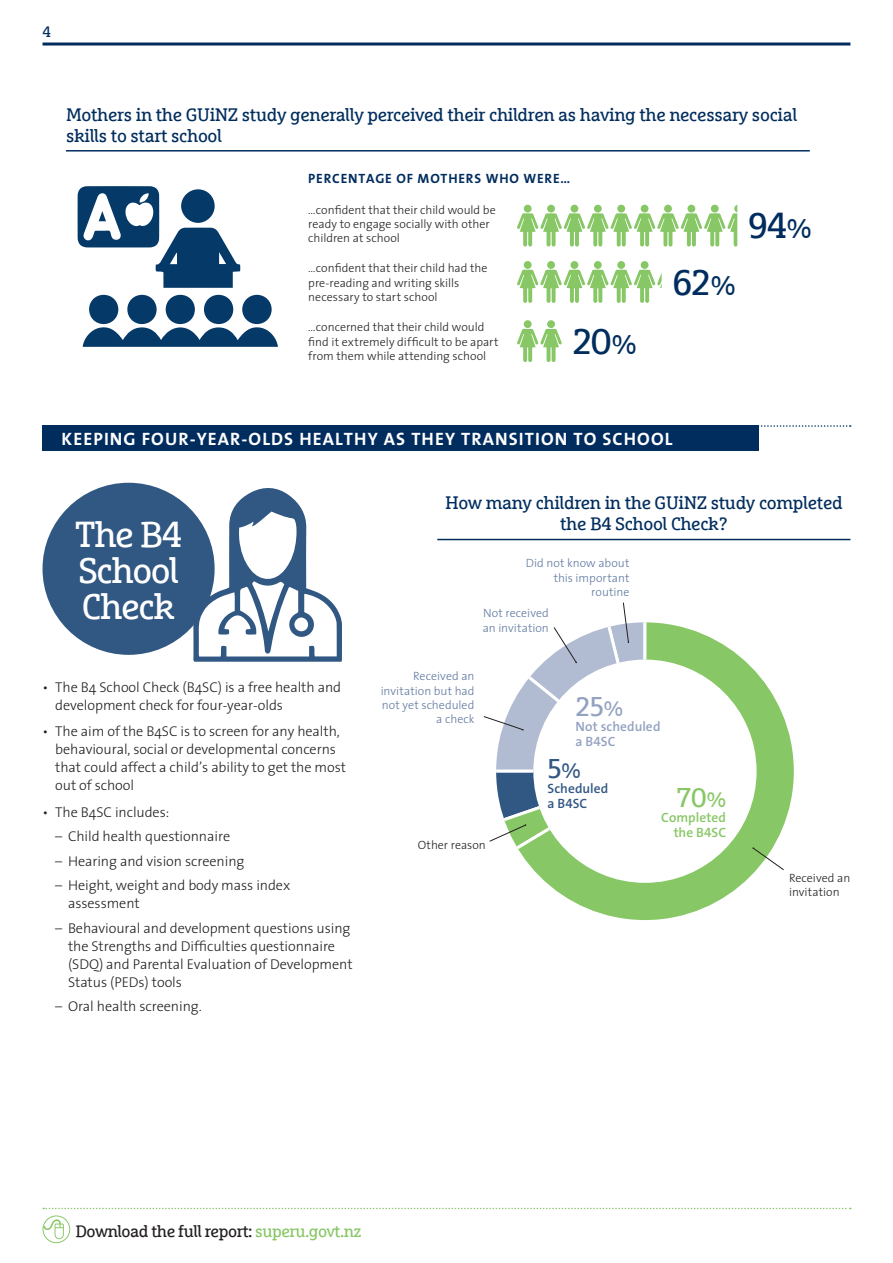
<style>
.page{position:relative;width:893px;height:1263px;background:#fff}
.page>*{position:absolute;margin:0;border:0;box-sizing:border-box;transform-origin:0 0}
.sub_head{font:36px/36px "Marselis Slab Maori";letter-spacing:-.04em;color:#fff;text-align:justify}
.t1{font:36px "Marselis Slab Maori";color:#002d5e}
.Body_Copy{font:27px "Marselis Slab Maori";color:#87c765}
.Body_Copy-2{font:27px "Marselis Slab Maori";color:#93a2c1}
.Body_Copy-3{font:27px "Marselis Slab Maori";color:#315783}
.sub_head-2{font:18px/21px "Marselis Slab Maori";letter-spacing:-.02em;color:#002d5e}
.t2{font:700 18px "Maori Sans";letter-spacing:.06em;color:#fff}
.t3{font:16.5px "Marselis Slab Maori";letter-spacing:-.03em;color:#231f20}
.t4{font:15px "Marselis Slab Maori";color:#002d5e}
.b1_bullets{font:300 14.25px/18px "Maori Sans";letter-spacing:-.005em;color:#231f20}
.t5{font:13.5px "Maori Sans Bold Caps";letter-spacing:.06em;color:#002d5e}
.Body_Copy-4{font:600 13.5px/15px "Maori Sans";letter-spacing:.005em;color:#93a2c1}
.Body_Copy-5{font:600 13.5px/15px "Maori Sans";letter-spacing:.005em;color:#87c765;text-align:right}
.Body_Copy-6{font:600 13.5px/15px "Maori Sans";letter-spacing:.005em;color:#315783}
.Body_Copy-7{font:300 12px/14.4px "Maori Sans";color:#231f20}
.Body_Copy-8{font:300 12px/14.4px "Maori Sans";letter-spacing:.005em;color:#6079a0;text-align:right}
.s1{font-size:27px}
.s2{font-size:21px}
.s3{font-family:"Maori Sans Semi Bold Caps";font-weight:400}
.s4{color:#87c765}
</style>
<div class="page">
<svg style="left:759px;top:425px;width:92px;height:2px"></svg>
<div style="left:43px;top:425px;width:716px;height:26px;background:#002d5e"></div>
<hr style="left:66px;top:150px;width:744px;height:2px;background:#002d5e">
<svg style="left:78px;top:186px;width:162px;height:102px"></svg>
<svg style="left:83px;top:323px;width:195px;height:24px"></svg>
<div style="left:181px;top:189px;width:34px;height:34px;background:#043968;border-radius:50%"></div>
<div style="left:89px;top:295px;width:29px;height:29px;background:#043968;border-radius:50%"></div>
<div style="left:127px;top:295px;width:30px;height:29px;background:#043968;border-radius:50%"></div>
<div style="left:166px;top:295px;width:29px;height:29px;background:#043968;border-radius:50%"></div>
<div style="left:204px;top:295px;width:29px;height:29px;background:#043968;border-radius:50%"></div>
<div style="left:242px;top:295px;width:30px;height:29px;background:#043968;border-radius:50%"></div>
<div style="left:43px;top:483px;width:172px;height:172px;background:#315783;border-radius:50%"></div>
<svg style="left:193px;top:488px;width:149px;height:174px"></svg>
<hr style="left:437px;top:539px;width:413px;height:1px;background:#002d5e">
<svg style="left:561px;top:622px;width:233px;height:298px"></svg>
<svg style="left:752px;top:847px;width:32px;height:23px"></svg>
<svg style="left:483px;top:602px;width:166px;height:292px"></svg>
<svg style="left:517px;top:320px;width:45px;height:42px"></svg>
<svg style="left:517px;top:261px;width:145px;height:42px"></svg>
<svg style="left:517px;top:205px;width:220px;height:42px"></svg>
<hr style="left:43px;top:43px;width:807px;height:3px;background:#002d5e">
<svg style="left:43px;top:1208px;width:808px;height:1px"></svg>
<svg style="left:43px;top:1215px;width:27px;height:28px"></svg>
<p class="t4" style="left:43px;top:23px;width:10px">4</p>
<p class="sub_head-2" style="left:66px;top:103px;width:733px">Mothers in the GUiNZ study generally perceived their children as having the necessary social skills to start school</p>
<p class="t5" style="left:308px;top:168px;width:263px">PERCENTAGE OF MOTHERS WHO WERE…</p>
<p class="Body_Copy-7" style="left:308px;top:202px;width:189px">…confident that their child would be ready to engage socially with other children at school</p>
<p class="Body_Copy-7" style="left:308px;top:261px;width:181px">…confident that their child had the pre-reading and writing skills necessary to start school</p>
<p class="Body_Copy-7" style="left:308px;top:319px;width:192px">…concerned that their child would find it extremely difficult to be apart from them while attending school</p>
<p class="t1" style="left:572px;top:319px;width:66px">20<span class="s1">%</span></p>
<p class="t1" style="left:672px;top:260px;width:65px">62<span class="s1">%</span></p>
<p class="t1" style="left:748px;top:204px;width:66px">94<span class="s1">%</span></p>
<p class="t2" style="left:62px;top:423px;width:612px">KEEPING FOUR-YEAR-OLDS HEALTHY AS THEY TRANSITION TO SCHOOL</p>
<p class="sub_head" style="left:75px;top:516px;width:109px">The B4<br>School Check</p>
<p class="sub_head-2" style="left:445px;top:492px;width:399px;text-align:center">How many children in the GUiNZ study completed the B4 School Check?</p>
<p class="Body_Copy-8" style="left:526px;top:556px;width:105px">Did not know about this important routine</p>
<p class="Body_Copy-8" style="left:483px;top:606px;width:68px;text-align:left">Not received an invitation</p>
<p class="b1_bullets" style="left:55px;top:678px;width:287px;text-indent:-13px">• The B4 School Check (B4SC) is a free health and development check for four-year-olds</p>
<p class="b1_bullets" style="left:55px;top:722px;width:292px;text-indent:-13px">• The aim of the B4SC is to screen for any health, behavioural, social or developmental concerns that could affect a child’s ability to get the most out of school</p>
<p class="b1_bullets" style="left:43px;top:803px;width:128px">• The B4SC includes:</p>
<p class="b1_bullets" style="left:55px;top:827px;width:176px">– Child health questionnaire</p>
<p class="b1_bullets" style="left:55px;top:851px;width:191px">– Hearing and vision screening</p>
<p class="b1_bullets" style="left:68px;top:876px;width:224px;text-indent:-13px">– Height, weight and body mass index assessment</p>
<p class="b1_bullets" style="left:68px;top:918px;width:286px;text-indent:-13px">– Behavioural and development questions using the Strengths and Difficulties questionnaire (SDQ) and Parental Evaluation of Development Status (PEDs) tools</p>
<p class="b1_bullets" style="left:55px;top:996px;width:148px">– Oral health screening.</p>
<p class="Body_Copy-8" style="left:381px;top:668px;width:95px">Received an invitation but had not yet scheduled a check</p>
<p class="Body_Copy-7" style="left:418px;top:838px;width:70px">Other reason</p>
<p class="Body_Copy-2" style="left:576px;top:690px;width:49px">25<span class="s2">%</span></p>
<p class="Body_Copy-4" style="left:576px;top:718px;width:86px">Not scheduled a B<span class="s3">4</span>SC</p>
<p class="Body_Copy-3" style="left:547px;top:752px;width:35px">5<span class="s2">%</span></p>
<p class="Body_Copy-6" style="left:547px;top:781px;width:62px">Scheduled a B<span class="s3">4</span>SC</p>
<p class="Body_Copy" style="left:677px;top:782px;width:51px">70<span class="s2">%</span></p>
<p class="Body_Copy-5" style="left:661px;top:810px;width:66px">Completed the B<span class="s3">4</span>SC</p>
<p class="Body_Copy-7" style="left:789px;top:870px;width:63px">Received an invitation</p>
<p class="t3" style="left:75px;top:1221px;width:288px">Download the full report: <span class="s4">superu.govt.nz</span></p>
</div>
